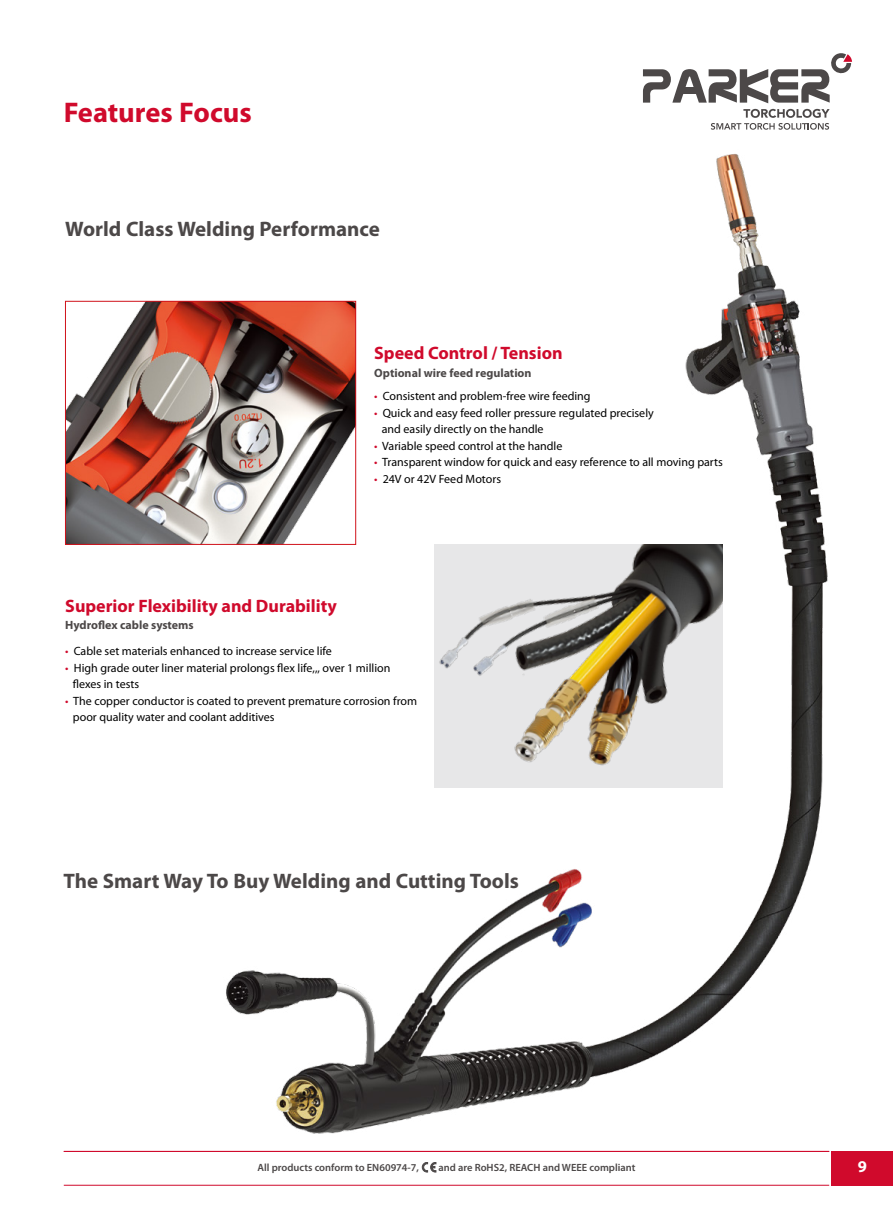
<style>
.page{position:relative;width:893px;height:1225px;background:#fff}
.page>*{position:absolute;margin:0;border:0;box-sizing:border-box;transform-origin:0 0}
.t1{font:700 28.5px "Myriad Pro";color:#d00a2c}
.t2{font:700 21px "Myriad Pro";color:#4c4848}
.t3{font:700 18px "Myriad Pro";color:#d00a2c}
.t4{font:700 16.5px "Myriad Pro";color:#fff}
.t5{font:12px/16.5px "Myriad Pro";color:#000}
.t6{font:700 12px "Myriad Pro";color:#4c4848}
.t7{font:600 10.5px "Myriad Pro";color:#4c4848}
.s1{color:#d00a2c}
</style>
<div class="page">
<svg style="left:643px;top:53px;width:209px;height:30px"></svg>
<div style="left:831px;top:1151px;width:62px;height:34px;background:#d00a2c"></div>
<hr style="left:64px;top:1184px;width:765px;height:1px;background:#d00a2c">
<svg style="left:422px;top:1162px;width:14px;height:10px"></svg>
<img style="left:207px;top:83px;width:623px;height:1051px">
<img style="left:67px;top:303px;width:287px;height:239px">
<hr style="left:64px;top:1151px;width:765px;height:1px;background:#d00a2c">
<div style="left:434px;top:544px;width:288px;height:243px;background:#e7e7e8"></div>
<img style="left:439px;top:544px;width:283px;height:222px">
<div style="left:65px;top:301px;width:291px;height:243px;border:1px solid #d0121b"></div>
<h1 class="t1" style="left:64px;top:93px;width:190px">Features Focus</h1>
<h2 class="t2" style="left:65px;top:215px;width:316px">World Class Welding Performance</h2>
<h3 class="t3" style="left:374px;top:341px;width:190px">Speed Control / Tension</h3>
<p class="t5" style="left:374px;top:388px;width:218px"><span class="s1">•</span> Consistent and problem-free wire feeding</p>
<p class="t5" style="left:382px;top:404px;width:273px;text-indent:-8px"><span class="s1">•</span> Quick and easy feed roller pressure regulated precisely and easily directly on the handle</p>
<p class="t5" style="left:374px;top:437px;width:190px"><span class="s1">•</span> Variable speed control at the handle</p>
<p class="t5" style="left:374px;top:454px;width:350px"><span class="s1">•</span> Transparent window for quick and easy reference to all moving parts</p>
<p class="t5" style="left:374px;top:470px;width:128px"><span class="s1">•</span> 24V or 42V Feed Motors</p>
<p class="t6" style="left:374px;top:365px;width:159px">Optional wire feed regulation</p>
<h3 class="t3" style="left:65px;top:594px;width:273px">Superior Flexibility and Durability</h3>
<p class="t5" style="left:65px;top:642px;width:268px"><span class="s1">•</span> Cable set materials enhanced to increase service life</p>
<p class="t5" style="left:73px;top:659px;width:319px;text-indent:-8px"><span class="s1">•</span> High grade outer liner material prolongs flex life,,, over 1 million flexes in tests</p>
<p class="t5" style="left:73px;top:692px;width:346px;text-indent:-8px"><span class="s1">•</span> The copper conductor is coated to prevent premature corrosion from poor quality water and coolant additives</p>
<p class="t6" style="left:65px;top:617px;width:130px">Hydroflex cable systems</p>
<h2 class="t2" style="left:64px;top:867px;width:457px">The Smart Way To Buy Welding and Cutting Tools</h2>
<p class="t7" style="left:258px;top:1160px;width:163px">All products conform to EN60974-7,</p>
<p class="t7" style="left:439px;top:1160px;width:198px">and are RoHS2, REACH and WEEE compliant</p>
<h3 class="t4" style="left:858px;top:1155px;width:11px">9</h3>
</div>
